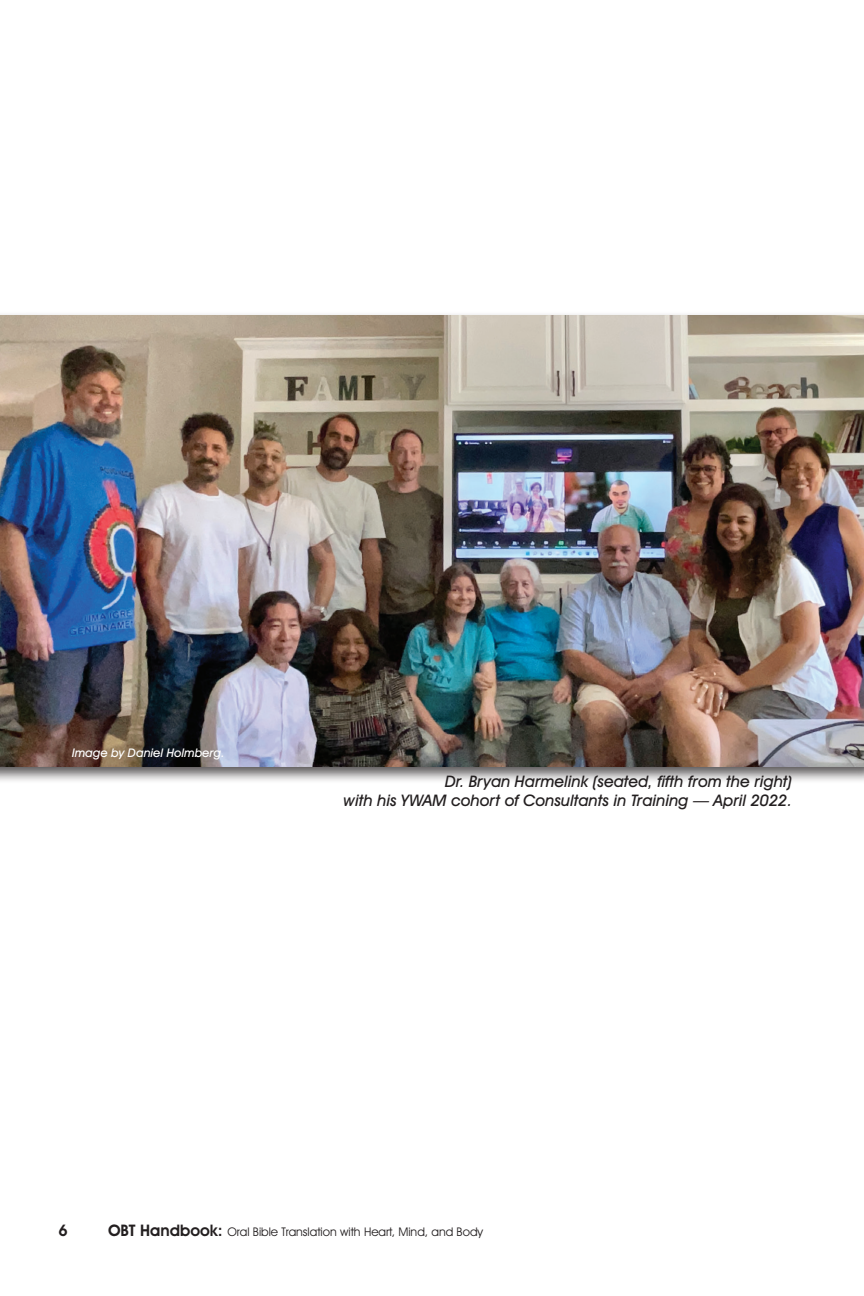
<style>
.page{position:relative;width:864px;height:1296px;background:#fff}
.page>*{position:absolute;margin:0;border:0;box-sizing:border-box;transform-origin:0 0}
.t1{font:italic 500 16px/19.2px "Avant Garde IT Cby BT";color:#231f20;text-align:right}
.t2{font:600 16px "Avant Garde IT Cby BT";color:#231f20}
.t3{font:12px "Avant Garde IT Cby BT";color:#231f20}
.t4{font:italic 500 12px "Avant Garde IT Cby BT";color:#fff}
.s1{font-weight:600;font-size:16px}
</style>
<div class="page">
<div style="left:0;top:311px;width:864px;height:473px;background:#231f20;opacity:.75"></div>
<img style="left:0;top:315px;width:864px;height:451px">
<p class="t4" style="left:72px;top:746px;width:154px">Image by Daniel Holmberg.</p>
<p class="t1" style="left:344px;top:772px;width:450px">Dr. Bryan Harmelink (seated, fifth from the right)<br>with his YWAM cohort of Consultants in Training — April 2022.</p>
<p class="t2" style="left:58px;top:1221px;width:11px">6</p>
<p class="t3" style="left:108px;top:1225px;width:377px"><span class="s1">OBT Handbook:</span> Oral Bible Translation with Heart, Mind, and Body</p>
</div>
